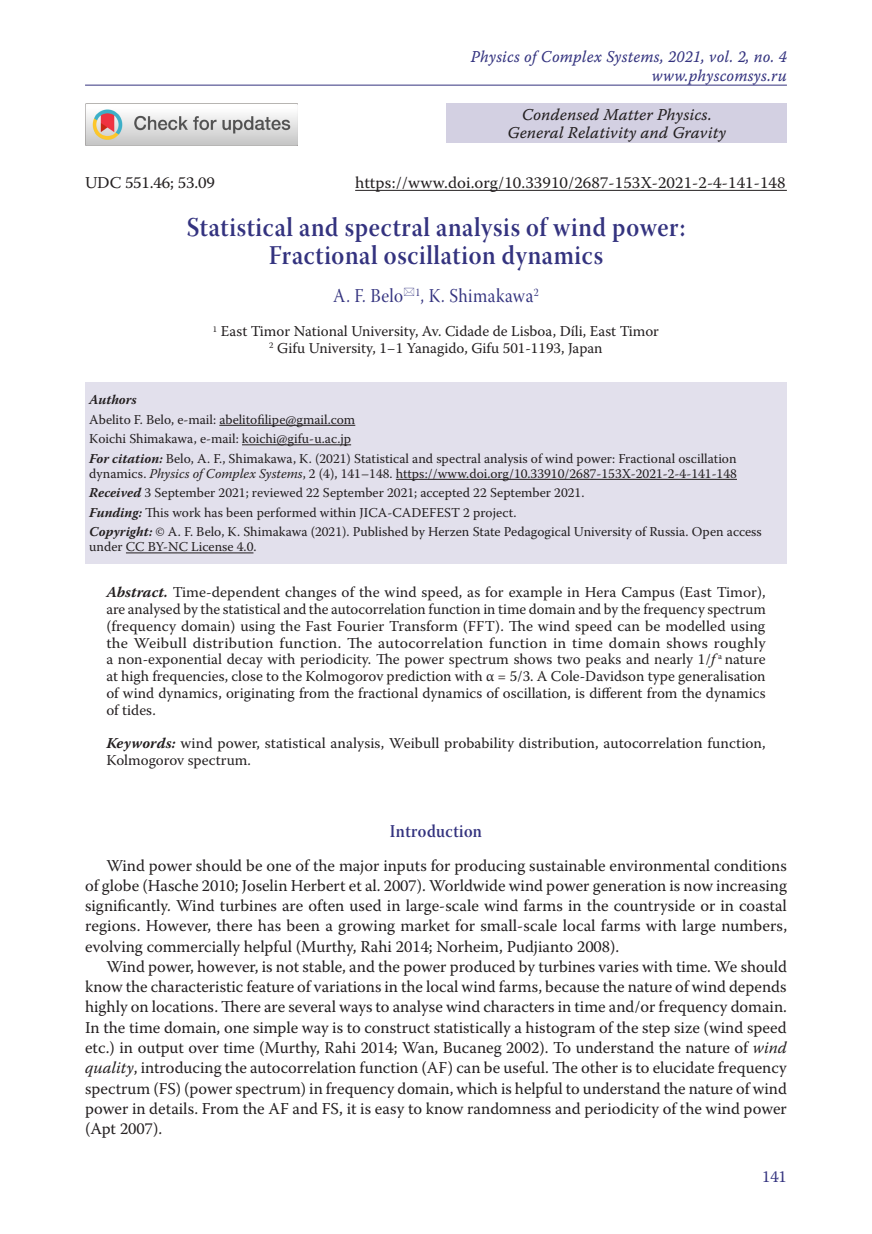
<style>
.page{position:relative;width:872px;height:1234px;background:#fff}
.page>*{position:absolute;margin:0;border:0;box-sizing:border-box;transform-origin:0 0}
.Заголовок_1{font:27px/28.5px "Warnock Pro Semibold Subh";letter-spacing:.025em;color:#34337f;text-align:center;scale:.9 1}
.Заголовок_2{font:19.5px "Warnock Pro Subh";letter-spacing:.025em;color:#34337f;scale:.9 1}
.Заголовок_3{font:18px "Warnock Pro Semibold Subh";letter-spacing:.025em;color:#34337f;scale:.9 1}
.Body{font:16.5px/20.2px "Warnock Pro";color:#231f20;text-align:justify}
.t1{font:16.5px/18px "Warnock Pro It Capt";color:#231f20;text-align:center}
.t2{font:16.5px/18px "Warnock Pro It Capt";letter-spacing:.01em;color:#34337f;text-align:right;scale:.95 1}
.t3{font:16.5px "Warnock Pro";color:#34337f}
.Annotation{font:15px/16.8px "Warnock Pro";letter-spacing:.005em;color:#231f20;text-align:justify}
.Affiliation{font:15px "Warnock Pro";color:#231f20}
.Affiliation_info{font:13.5px/15px "Warnock Pro";color:#231f20}
.Affiliation_info-2{font:italic 700 13.5px "Warnock Pro";color:#231f20}
.s1{font-weight:700;font-style:italic}
.s2{font-style:italic}
</style>
<div class="page">
<hr style="left:85px;top:85px;width:702px;height:1px;background:#34337f">
<div style="left:446px;top:103px;width:341px;height:40px;background:#d3d0e2"></div>
<div style="left:85px;top:381px;width:702px;height:182px;background:#e2e0ec"></div>
<hr style="left:219px;top:425px;width:136px;height:1px;background:#231f20">
<hr style="left:242px;top:444px;width:109px;height:1px;background:#231f20">
<hr style="left:396px;top:479px;width:341px;height:1px;background:#231f20">
<hr style="left:126px;top:552px;width:127px;height:1px;background:#231f20">
<hr style="left:355px;top:190px;width:432px;height:1px;background:#231f20">
<img style="left:85px;top:103px;width:213px;height:42px">
<p class="t2" style="left:471px;top:48px;width:334px">Physics of Complex Systems, 2021, vol. 2, no. 4 www.physcomsys.ru</p>
<p class="t1" style="left:507px;top:106px;width:220px">Condensed Matter Physics.<br>General Relativity and Gravity</p>
<p class="t1" style="left:549px;top:115px;width:137px">Название раздела</p>
<p class="Body" style="left:85px;top:172px;width:131px">UDC 551.46; 53.09</p>
<p class="Body" style="left:355px;top:172px;width:432px">https://www.doi.org/10.33910/2687-153X-2021-2-4-141-148</p>
<p class="Заголовок_1" style="left:187px;top:212px;width:555px">Statistical and spectral analysis of wind power:<br>Fractional oscillation dynamics</p>
<p class="Заголовок_2" style="left:333px;top:284px;width:230px">A. F. Belo <sup>1</sup>, K. Shimakawa<sup>2</sup></p>
<p class="Affiliation" style="left:213px;top:322px;width:447px"><sup>1</sup> East Timor National University, Av. Cidade de Lisboa, Díli, East Timor</p>
<p class="Affiliation" style="left:269px;top:339px;width:335px"><sup>2</sup> Gifu University, 1−1 Yanagido, Gifu 501-1193, Japan</p>
<p class="Affiliation_info-2" style="left:89px;top:391px;width:49px">Authors</p>
<p class="Affiliation_info" style="left:89px;top:411px;width:267px">Abelito F. Belo, e-mail: abelitofilipe@gmail.com</p>
<p class="Affiliation_info" style="left:89px;top:431px;width:263px">Koichi Shimakawa, e-mail: koichi@gifu-u.ac.jp</p>
<p class="Affiliation_info" style="left:89px;top:450px;width:649px"><span class="s1">For citation:</span> Belo, A. F., Shimakawa, K. (2021) Statistical and spectral analysis of wind power: Fractional oscillation dynamics. <span class="s2">Physics of Complex Systems</span>, 2 (4), 141–148. https://www.doi.org/10.33910/2687-153X-2021-2-4-141-148</p>
<p class="Affiliation_info" style="left:89px;top:485px;width:496px"><span class="s1">Received</span> 3 September 2021; reviewed 22 September 2021; accepted 22 September 2021.</p>
<p class="Affiliation_info" style="left:89px;top:504px;width:429px"><span class="s1">Funding:</span> This work has been performed within JICA-CADEFEST 2 project.</p>
<p class="Affiliation_info" style="left:89px;top:524px;width:674px"><span class="s1">Copyright:</span> © A. F. Belo, K. Shimakawa (2021). Published by Herzen State Pedagogical University of Russia. Open access under CC BY-NC License 4.0.</p>
<p class="Annotation" style="left:106px;top:583px;width:661px"><span class="s1">Abstract.</span> Time-dependent changes of the wind speed, as for example in Hera Campus (East Timor), are analysed by the statistical and the autocorrelation function in time domain and by the frequency spectrum (frequency domain) using the Fast Fourier Transform (FFT). The wind speed can be modelled using the Weibull distribution function. The autocorrelation function in time domain shows roughly a non-exponential decay with periodicity. The power spectrum shows two peaks and nearly 1/<span class="s2">f</span> <sup>a</sup> nature at high frequencies, close to the Kolmogorov prediction with α = 5/3. A Cole-Davidson type generalisation of wind dynamics, originating from the fractional dynamics of oscillation, is different from the dynamics of tides.</p>
<p class="Annotation" style="left:106px;top:734px;width:661px"><span class="s1">Keywords:</span> wind power, statistical analysis, Weibull probability distribution, autocorrelation function,<br>Kolmogorov spectrum.</p>
<p class="Заголовок_3" style="left:390px;top:819px;width:104px">Introduction</p>
<p class="Body" style="left:85px;top:854px;width:703px;text-indent:21px">Wind power should be one of the major inputs for producing sustainable environmental conditions of globe (Hasche 2010; Joselin Herbert et al. 2007). Worldwide wind power generation is now increasing significantly. Wind turbines are often used in large-scale wind farms in the countryside or in coastal regions. However, there has been a growing market for small-scale local farms with large numbers, evolving commercially helpful (Murthy, Rahi 2014; Norheim, Pudjianto 2008).</p>
<p class="Body" style="left:85px;top:955px;width:703px;text-indent:21px">Wind power, however, is not stable, and the power produced by turbines varies with time. We should know the characteristic feature of variations in the local wind farms, because the nature of wind depends highly on locations. There are several ways to analyse wind characters in time and/or frequency domain.<br>In the time domain, one simple way is to construct statistically a histogram of the step size (wind speed etc.) in output over time (Murthy, Rahi 2014; Wan, Bucaneg 2002). To understand the nature of <span class="s2">wind quality</span>, introducing the autocorrelation function (AF) can be useful. The other is to elucidate frequency spectrum (FS) (power spectrum) in frequency domain, which is helpful to understand the nature of wind power in details. From the AF and FS, it is easy to know randomness and periodicity of the wind power (Apt 2007).</p>
<p class="t3" style="left:762px;top:1166px;width:26px">141</p>
</div>
